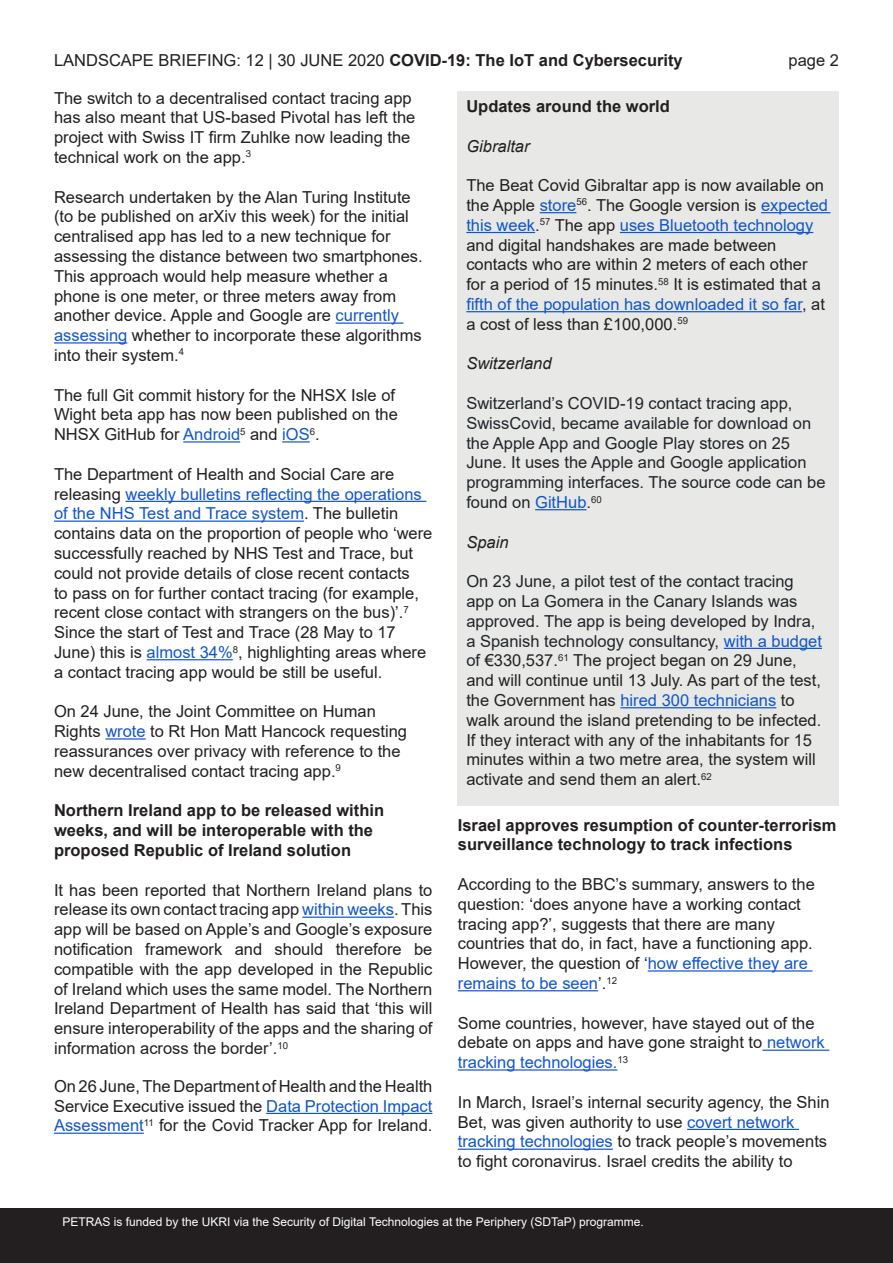
<style>
.page{position:relative;width:893px;height:1263px;background:#fff}
.page>*{position:absolute;margin:0;border:0;box-sizing:border-box;transform-origin:0 0}
.t1{font:16.5px/19.8px "Arial";color:#231f20}
.t2{font:16.5px/19.8px "Arial";color:#222}
.t3{font:700 16.5px/19.8px "Arial";color:#231f20}
.t4{font:16.5px/19.8px "Arial";color:#212529}
.t5{font:italic 16.5px "Arial";color:#231f20}
.t6{font:12px "Arial";color:#fff}
.s1{font-weight:700}
.s2{color:#15c}
.s3{color:#212529}
</style>
<div class="page">
<hr style="left:336px;top:322px;width:67px;height:2px;background:#15c">
<hr style="left:54px;top:342px;width:73px;height:1px;background:#15c">
<hr style="left:183px;top:441px;width:57px;height:1px;background:#15c">
<svg style="left:282px;top:441px;width:28px;height:1px"></svg>
<hr style="left:126px;top:501px;width:300px;height:1px;background:#15c">
<hr style="left:54px;top:520px;width:250px;height:2px;background:#15c">
<hr style="left:147px;top:659px;width:86px;height:1px;background:#15c">
<hr style="left:105px;top:738px;width:41px;height:1px;background:#15c">
<hr style="left:302px;top:916px;width:92px;height:2px;background:#15c">
<hr style="left:266px;top:1113px;width:166px;height:1px;background:#15c">
<hr style="left:54px;top:1132px;width:90px;height:2px;background:#15c">
<hr style="left:648px;top:970px;width:164px;height:1px;background:#15c">
<hr style="left:458px;top:990px;width:140px;height:1px;background:#15c">
<hr style="left:762px;top:1049px;width:67px;height:2px;background:#15c">
<hr style="left:458px;top:1069px;width:159px;height:1px;background:#15c">
<hr style="left:687px;top:1129px;width:112px;height:1px;background:#15c">
<hr style="left:458px;top:1148px;width:155px;height:2px;background:#15c">
<div style="left:0;top:1209px;width:893px;height:54px;background:#231f20"></div>
<div style="left:458px;top:91px;width:381px;height:715px;background:#e8e9e7"></div>
<hr style="left:540px;top:212px;width:36px;height:1px;background:#15c">
<hr style="left:761px;top:212px;width:69px;height:1px;background:#15c">
<hr style="left:466px;top:232px;width:69px;height:1px;background:#15c">
<hr style="left:620px;top:232px;width:193px;height:1px;background:#15c">
<hr style="left:466px;top:311px;width:336px;height:1px;background:#15c">
<hr style="left:535px;top:509px;width:51px;height:1px;background:#15c">
<hr style="left:724px;top:648px;width:98px;height:1px;background:#15c">
<hr style="left:620px;top:707px;width:156px;height:1px;background:#15c">
<p class="t1" style="left:54px;top:50px;width:630px">LANDSCAPE BRIEFING: 12 | 30 JUNE 2020 <span class="s1">COVID-19: The IoT and Cybersecurity</span></p>
<p class="t1" style="left:788px;top:50px;width:52px">page 2</p>
<p class="t1" style="left:54px;top:88px;width:363px">The switch to a decentralised contact tracing app has also meant that US-based Pivotal has left the project with Swiss IT firm Zuhlke now leading the technical work on the app.<sup>3</sup></p>
<p class="t1" style="left:54px;top:187px;width:370px">Research undertaken by the Alan Turing Institute (to be published on arXiv this week) for the initial centralised app has led to a new technique for assessing the distance between two smartphones.<br>This approach would help measure whether a phone is one meter, or three meters away from another device. Apple and Google are <span class="s2">currently assessing</span> whether to incorporate these algorithms into their system.<sup>4</sup></p>
<p class="t1" style="left:54px;top:385px;width:345px">The full Git commit history for the NHSX Isle of<br>Wight beta app has now been published on the<br>NHSX GitHub for <span class="s2">Android</span><sup>5</sup> and <span class="s2">iOS</span><sup>6</sup>.</p>
<p class="t1" style="left:54px;top:464px;width:380px">The Department of Health and Social Care are releasing <span class="s2">weekly bulletins reflecting the operations of the NHS Test and Trace system</span>. The bulletin contains data on the proportion of people who ‘were successfully reached by NHS Test and Trace, but could not provide details of close recent contacts<br>to pass on for further contact tracing (for example, recent close contact with strangers on the bus)’.<sup>7<br></sup>Since the start of Test and Trace (28 May to 17<br>June) this is <span class="s2">almost 34%</span><sup>8</sup>, highlighting areas where a contact tracing app would be still be useful.</p>
<p class="t1" style="left:54px;top:702px;width:355px">On 24 June, the Joint Committee on Human Rights <span class="s2">wrote</span> to Rt Hon Matt Hancock requesting reassurances over privacy with reference to the new decentralised contact tracing app.<sup>9</sup></p>
<p class="t3" style="left:54px;top:801px;width:332px">Northern Ireland app to be released within weeks, and will be interoperable with the proposed Republic of Ireland solution</p>
<p class="t1" style="left:54px;top:880px;width:380px;text-align:justify">It has been reported that Northern Ireland plans to release its own contact tracing app <span class="s2">within weeks</span>. This app will be based on Apple’s and Google’s exposure notification framework and should therefore be compatible with the app developed in the Republic of Ireland which uses the same model. The Northern Ireland Department of Health has said that ‘this will ensure interoperability of the apps and the sharing of information across the border’.<sup>10</sup></p>
<p class="t1" style="left:54px;top:1076px;width:380px;text-align:justify">On 26 June, The Department of Health and the Health Service Executive issued the <span class="s2">Data Protection Impact Assessment</span><sup>11</sup> for the Covid Tracker App for Ireland.</p>
<p class="t3" style="left:466px;top:96px;width:205px">Updates around the world</p>
<p class="t5" style="left:466px;top:135px;width:65px">Gibraltar</p>
<p class="t1" style="left:466px;top:175px;width:363px">The Beat Covid Gibraltar app is now available on the Apple <span class="s2">store</span><sup>56</sup>. The Google version is <span class="s2">expected this week</span>.<sup>57</sup> The app <span class="s2">uses Bluetooth technology </span>and digital handshakes are made between contacts who are within 2 meters of each other for a period of 15 minutes.<sup>58</sup> It is estimated that a <span class="s2">fifth of the population has downloaded it so far</span>, at a cost of less than £100,000.<sup>59</sup></p>
<p class="t5" style="left:466px;top:353px;width:87px">Switzerland</p>
<p class="t4" style="left:466px;top:393px;width:361px">Switzerland’s COVID-19 contact tracing app, SwissCovid, became available for download on the Apple App and Google Play stores on 25<br>June. It uses the Apple and Google application programming interfaces. The source code can be found on <span class="s2">GitHub</span>.<sup>60</sup></p>
<p class="t5" style="left:466px;top:531px;width:44px">Spain</p>
<p class="t2" style="left:466px;top:571px;width:357px"><span class="s3">On 23 June, a pilot test of the contact tracing app on La Gomera in the Canary Islands was approved. The app is being developed by Indra, a Spanish technology consultancy,</span> <span class="s2">with a budget </span><span class="s3">of</span> €330,537.<sup>61</sup> The project began on 29 June, and will continue until 13 July. As part of the test, the Government has <span class="s2">hired 300 technicians</span> to walk around the island pretending to be infected.<br>If they interact with any of the inhabitants for 15 minutes within a two metre area, the system will activate and send them an alert.<sup>62</sup></p>
<p class="t3" style="left:458px;top:815px;width:380px">Israel approves resumption of counter-terrorism surveillance technology to track infections</p>
<p class="t1" style="left:458px;top:874px;width:359px">According to the BBC’s summary, answers to the question: ‘does anyone have a working contact tracing app?’, suggests that there are many countries that do, in fact, have a functioning app.<br>However, the question of ‘<span class="s2">how effective they are remains to be seen</span>’.<sup>12</sup></p>
<p class="t1" style="left:458px;top:1013px;width:368px">Some countries, however, have stayed out of the debate on apps and have gone straight to <span class="s2">network tracking technologies.</span><sup>13</sup></p>
<p class="t1" style="left:458px;top:1092px;width:373px">In March, Israel’s internal security agency, the Shin Bet, was given authority to use <span class="s2">covert network tracking technologies</span> to track people’s movements to fight coronavirus. Israel credits the ability to</p>
<p class="t6" style="left:63px;top:1214px;width:583px">PETRAS is funded by the UKRI via the Security of Digital Technologies at the Periphery (SDTaP) programme.</p>
</div>
